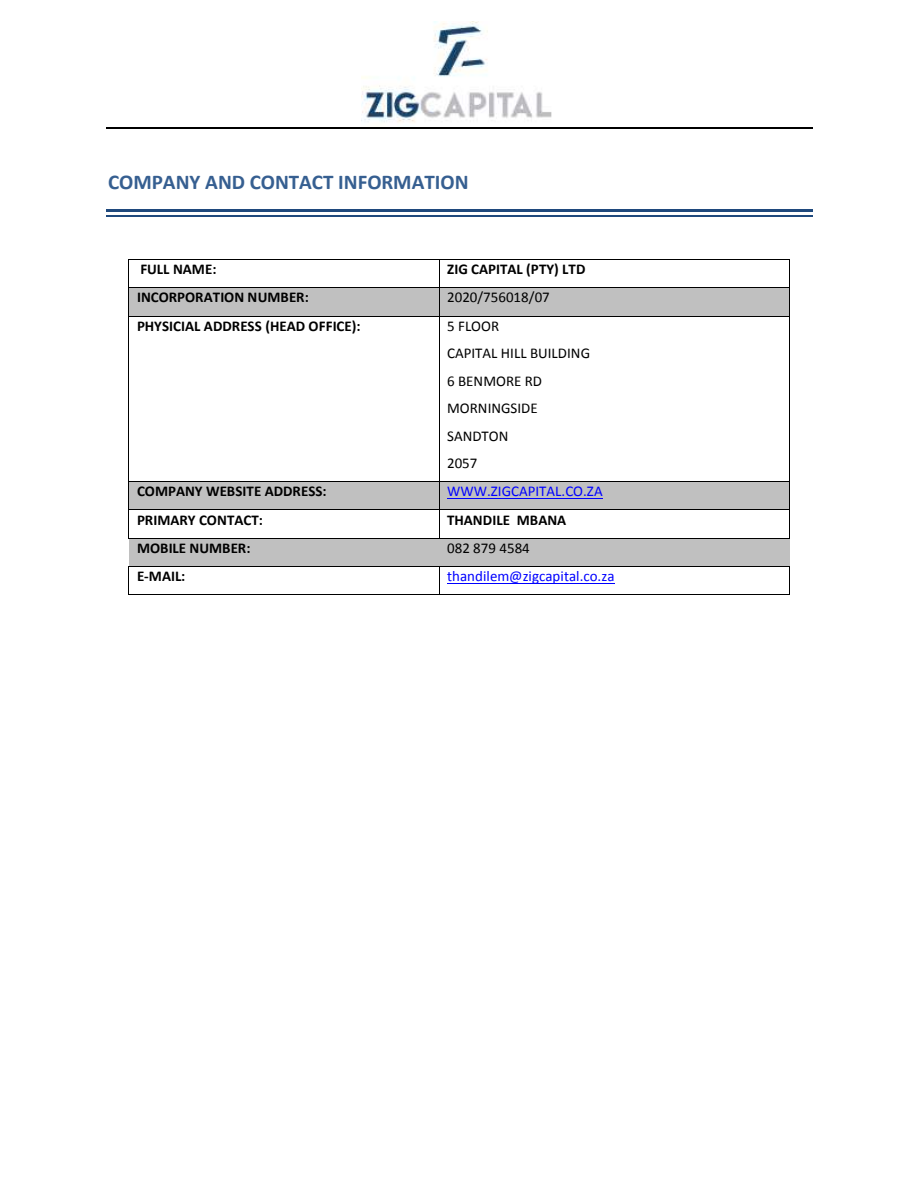
<style>
.page{position:relative;width:918px;height:1188px;background:#fff}
.page>*{position:absolute;margin:0;border:0;box-sizing:border-box;transform-origin:0 0}
.t1{font:700 21px "Calibri";color:#365f91}
.t2{font:700 15px "Calibri";color:#000}
.t3{font:15px/27.5px "Calibri";color:#000}
.t4{font:15px "Calibri";color:#00f}
</style>
<div class="page">
<hr style="left:106px;top:128px;width:706px;height:1px;background:#000">
<img style="left:361px;top:22px;width:191px;height:101px">
<hr style="left:106px;top:216px;width:706px;height:1px;background:#1f497d">
<hr style="left:106px;top:209px;width:706px;height:2px;background:#1f497d">
<hr style="left:129px;top:259px;width:310px;height:1px;background:#000">
<hr style="left:439px;top:259px;width:350px;height:1px;background:#000">
<div style="left:129px;top:288px;width:310px;height:28px;background:#c0c0c0"></div>
<div style="left:439px;top:288px;width:350px;height:28px;background:#c0c0c0"></div>
<hr style="left:129px;top:287px;width:310px;height:1px;background:#000">
<hr style="left:439px;top:287px;width:350px;height:1px;background:#000">
<hr style="left:129px;top:316px;width:310px;height:1px;background:#000">
<svg style="left:439px;top:260px;width:1px;height:56px"></svg>
<hr style="left:439px;top:316px;width:350px;height:1px;background:#000">
<svg style="left:789px;top:259px;width:1px;height:57px"></svg>
<hr style="left:129px;top:316px;width:1px;height:165px;background:#000">
<hr style="left:439px;top:316px;width:1px;height:165px;background:#000">
<hr style="left:789px;top:316px;width:1px;height:165px;background:#000">
<div style="left:129px;top:482px;width:310px;height:27px;background:#c0c0c0"></div>
<div style="left:439px;top:482px;width:350px;height:27px;background:#c0c0c0"></div>
<hr style="left:447px;top:498px;width:156px;height:1px;background:#00f">
<hr style="left:129px;top:481px;width:310px;height:1px;background:#000">
<hr style="left:439px;top:481px;width:350px;height:1px;background:#000">
<hr style="left:129px;top:509px;width:310px;height:1px;background:#000">
<hr style="left:439px;top:509px;width:350px;height:1px;background:#000">
<div style="left:129px;top:538px;width:310px;height:28px;background:#c0c0c0"></div>
<div style="left:439px;top:538px;width:350px;height:28px;background:#c0c0c0"></div>
<hr style="left:130px;top:538px;width:309px;height:1px;background:#000">
<svg style="left:439px;top:482px;width:1px;height:57px"></svg>
<hr style="left:440px;top:538px;width:349px;height:1px;background:#000">
<svg style="left:789px;top:481px;width:1px;height:58px"></svg>
<hr style="left:447px;top:583px;width:168px;height:1px;background:#00f">
<hr style="left:130px;top:566px;width:309px;height:1px;background:#000">
<hr style="left:440px;top:566px;width:349px;height:1px;background:#000">
<hr style="left:129px;top:594px;width:310px;height:1px;background:#000">
<svg style="left:439px;top:566px;width:1px;height:28px"></svg>
<hr style="left:439px;top:594px;width:350px;height:1px;background:#000">
<svg style="left:789px;top:566px;width:1px;height:29px"></svg>
<h1 class="t1" style="left:108px;top:169px;width:362px">COMPANY AND CONTACT INFORMATION</h1>
<p class="t2" style="left:140px;top:260px;width:78px">FULL NAME:</p>
<p class="t2" style="left:447px;top:260px;width:140px">ZIG CAPITAL (PTY) LTD</p>
<p class="t2" style="left:137px;top:288px;width:173px">INCORPORATION NUMBER:</p>
<p class="t3" style="left:447px;top:284px;width:104px">2020/756018/07</p>
<p class="t2" style="left:137px;top:316px;width:225px">PHYSICIAL ADDRESS (HEAD OFFICE):</p>
<p class="t3" style="left:447px;top:312px;width:144px">5 FLOOR<br>CAPITAL HILL BUILDING<br>6 BENMORE RD<br>MORNINGSIDE<br>SANDTON<br>2057</p>
<p class="t2" style="left:137px;top:482px;width:191px">COMPANY WEBSITE ADDRESS:</p>
<p class="t4" style="left:447px;top:482px;width:157px">WWW.ZIGCAPITAL.CO.ZA</p>
<p class="t2" style="left:137px;top:510px;width:127px">PRIMARY CONTACT:</p>
<p class="t2" style="left:447px;top:510px;width:121px">THANDILE MBANA</p>
<p class="t2" style="left:137px;top:538px;width:115px">MOBILE NUMBER:</p>
<p class="t3" style="left:447px;top:534px;width:84px">082 879 4584</p>
<p class="t2" style="left:137px;top:566px;width:50px">E-MAIL:</p>
<p class="t4" style="left:447px;top:566px;width:169px">thandilem@zigcapital.co.za</p>
</div>
